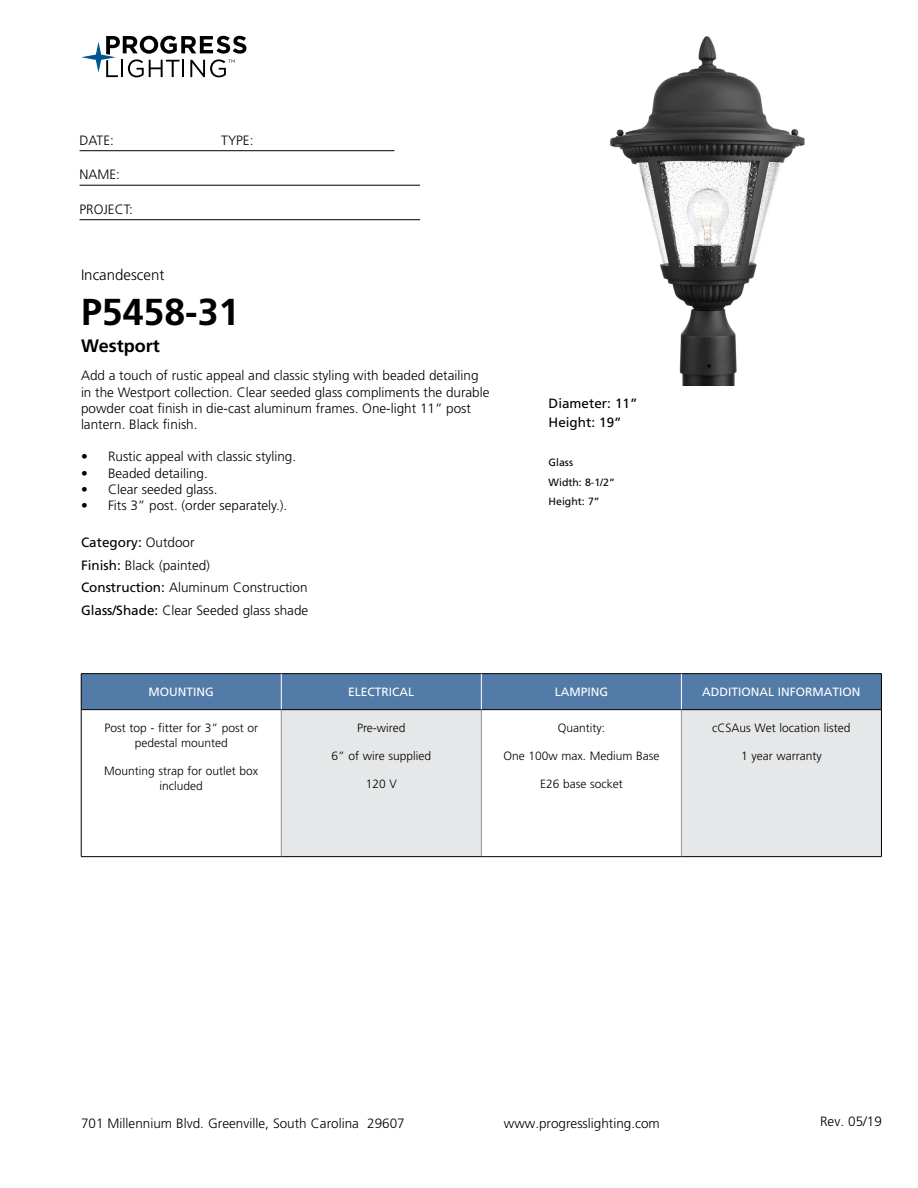
<style>
.page{position:relative;width:918px;height:1188px;background:#fff}
.page>*{position:absolute;margin:0;border:0;box-sizing:border-box;transform-origin:0 0}
.t1{font:700 37.5px "Frutiger LT Std";color:#000}
.t2{font:700 18px "Frutiger LT Std";color:#000}
.t3{font:300 15px "Frutiger LT Std";color:#000}
.t4{font:300 13.5px/16.2px "Frutiger LT Std";color:#000}
.t5{font:13.5px/19.5px "Frutiger LT Std";color:#000}
.t6{font:300 12px/15px "Frutiger LT Std";color:#000;text-align:center}
.t7{font:12px "Frutiger LT Std";color:#fff}
.t8{font:10.5px/19.5px "Frutiger LT Std";color:#000}
.s1{font-weight:400}
</style>
<div class="page">
<svg style="left:81px;top:36px;width:165px;height:41px"></svg>
<hr style="left:80px;top:150px;width:314px;height:1px;background:#000">
<hr style="left:80px;top:185px;width:340px;height:1px;background:#000">
<hr style="left:80px;top:219px;width:340px;height:1px;background:#000">
<div style="left:82px;top:674px;width:799px;height:35px;background:#527ba8"></div>
<div style="left:281px;top:710px;width:200px;height:147px;background:#e6e7e8"></div>
<div style="left:681px;top:710px;width:200px;height:147px;background:#e6e7e8"></div>
<hr style="left:281px;top:710px;width:1px;height:146px;background:#939598">
<hr style="left:481px;top:710px;width:1px;height:146px;background:#939598">
<hr style="left:681px;top:710px;width:1px;height:146px;background:#939598">
<hr style="left:81px;top:709px;width:200px;height:1px;background:#000">
<hr style="left:281px;top:709px;width:200px;height:1px;background:#000">
<hr style="left:481px;top:709px;width:200px;height:1px;background:#000">
<hr style="left:681px;top:709px;width:200px;height:1px;background:#000">
<hr style="left:81px;top:856px;width:200px;height:1px;background:#000">
<hr style="left:281px;top:856px;width:200px;height:1px;background:#000">
<hr style="left:481px;top:856px;width:200px;height:1px;background:#000">
<hr style="left:681px;top:856px;width:201px;height:1px;background:#000">
<hr style="left:81px;top:673px;width:200px;height:1px;background:#000">
<hr style="left:81px;top:674px;width:1px;height:36px;background:#000">
<hr style="left:281px;top:673px;width:200px;height:1px;background:#000">
<hr style="left:481px;top:673px;width:200px;height:1px;background:#000">
<hr style="left:681px;top:673px;width:201px;height:1px;background:#000">
<hr style="left:881px;top:674px;width:1px;height:36px;background:#000">
<hr style="left:81px;top:710px;width:1px;height:146px;background:#000">
<hr style="left:881px;top:710px;width:1px;height:146px;background:#000">
<hr style="left:281px;top:674px;width:1px;height:35px;background:#fff">
<hr style="left:681px;top:674px;width:1px;height:35px;background:#fff">
<hr style="left:481px;top:674px;width:1px;height:35px;background:#fff">
<img style="left:610px;top:36px;width:195px;height:349px">
<p class="t4" style="left:80px;top:132px;width:36px">DATE:</p>
<p class="t4" style="left:221px;top:132px;width:34px">TYPE:</p>
<p class="t4" style="left:80px;top:167px;width:42px">NAME:</p>
<p class="t4" style="left:80px;top:201px;width:55px">PROJECT:</p>
<p class="t3" style="left:81px;top:266px;width:85px">Incandescent</p>
<h1 class="t1" style="left:81px;top:290px;width:160px">P5458-31</h1>
<h2 class="t2" style="left:81px;top:335px;width:80px">Westport</h2>
<p class="t4" style="left:81px;top:368px;width:410px">Add a touch of rustic appeal and classic styling with beaded detailing in the Westport collection. Clear seeded glass compliments the durable powder coat finish in die-cast aluminum frames. One-light 11” post lantern. Black finish.</p>
<p class="t4" style="left:81px;top:449px;width:217px">• Rustic appeal with classic styling.</p>
<p class="t4" style="left:81px;top:465px;width:128px">• Beaded detailing.</p>
<p class="t4" style="left:81px;top:481px;width:138px">• Clear seeded glass.</p>
<p class="t4" style="left:81px;top:497px;width:208px">• Fits 3” post. (order separately.).</p>
<p class="t4" style="left:81px;top:532px;width:229px;line-height:22.5px"><span class="s1">Category:</span> Outdoor<br><span class="s1">Finish:</span> Black (painted)<br><span class="s1">Construction:</span> Aluminum Construction<br><span class="s1">Glass/Shade:</span> Clear Seeded glass shade</p>
<p class="t5" style="left:549px;top:393px;width:90px">Diameter: 11”<br>Height: 19”</p>
<p class="t8" style="left:549px;top:453px;width:68px">Glass<br>Width: 8-1/2”<br>Height: 7”</p>
<p class="t7" style="left:149px;top:685px;width:67px">MOUNTING</p>
<p class="t7" style="left:348px;top:685px;width:68px">ELECTRICAL</p>
<p class="t7" style="left:555px;top:685px;width:55px">LAMPING</p>
<p class="t7" style="left:702px;top:685px;width:160px">ADDITIONAL INFORMATION</p>
<p class="t6" style="left:104px;top:721px;width:155px">Post top - fitter for 3” post or pedestal mounted</p>
<p class="t6" style="left:104px;top:763px;width:156px">Mounting strap for outlet box included</p>
<p class="t6" style="left:357px;top:721px;width:50px">Pre-wired</p>
<p class="t6" style="left:332px;top:748px;width:101px">6” of wire supplied</p>
<p class="t6" style="left:366px;top:776px;width:33px">120 V</p>
<p class="t6" style="left:712px;top:721px;width:140px">cCSAus Wet location listed</p>
<p class="t6" style="left:741px;top:748px;width:82px">1 year warranty</p>
<p class="t6" style="left:558px;top:721px;width:49px">Quantity:</p>
<p class="t6" style="left:503px;top:748px;width:158px">One 100w max. Medium Base</p>
<p class="t6" style="left:540px;top:776px;width:84px">E26 base socket</p>
<p class="t4" style="left:81px;top:1115px;width:325px">701 Millennium Blvd. Greenville, South Carolina 29607</p>
<p class="t4" style="left:504px;top:1115px;width:158px">www.progresslighting.com</p>
<p class="t4" style="left:820px;top:1114px;width:63px">Rev. 05/19</p>
</div>
